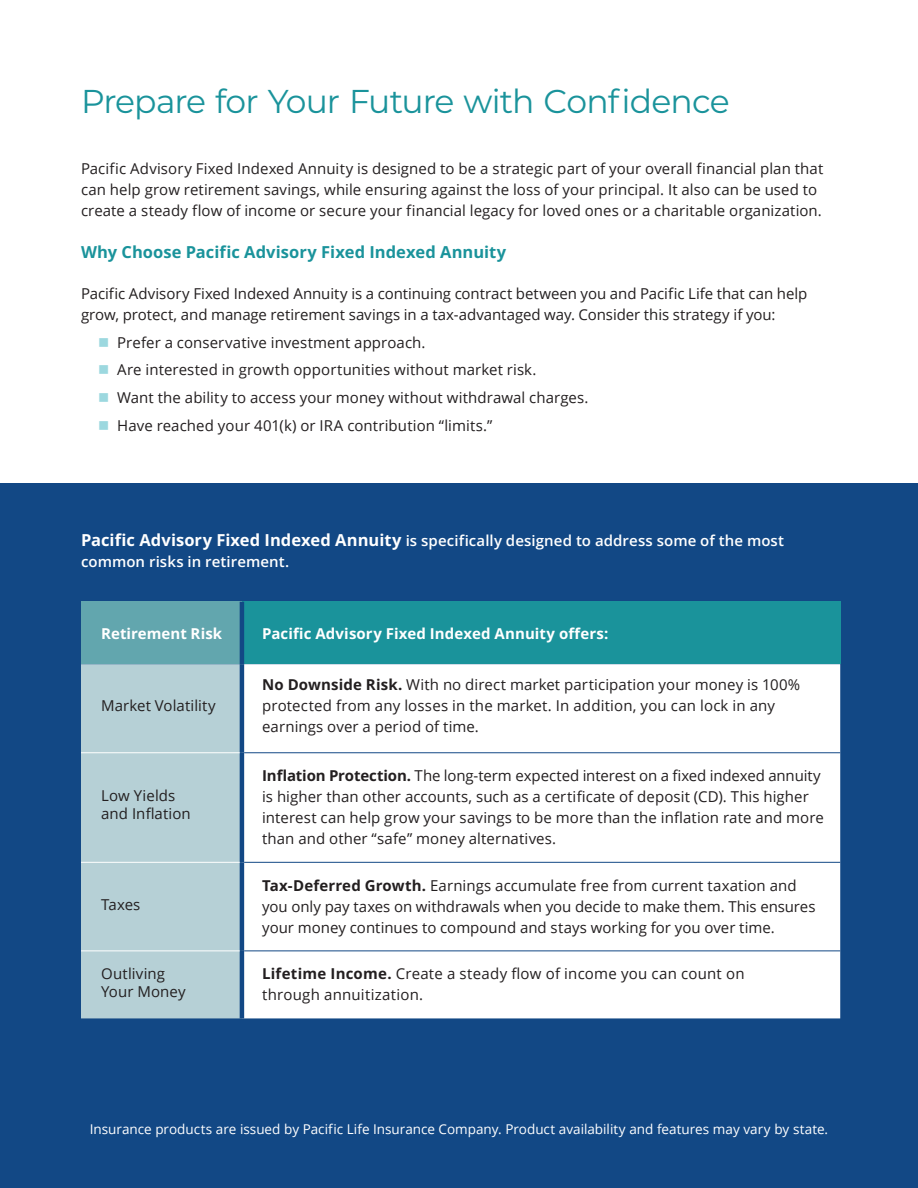
<style>
.page{position:relative;width:918px;height:1188px;background:#fff}
.page>*{position:absolute;margin:0;border:0;box-sizing:border-box;transform-origin:0 0}
.t1{font:33px "Montserrat";letter-spacing:-.025em;color:#1a939b}
.t2{font:700 16.5px "Open Sans";letter-spacing:.005em;color:#1a939b}
.t3{font:15px/21px "Open Sans";letter-spacing:.005em;color:#231f20}
.t4{font:600 15px/21px "Open Sans";letter-spacing:.005em;color:#fff}
.t5{font:700 15px "Open Sans";letter-spacing:.005em;color:#fff}
.t6{font:13.5px "Open Sans";color:#fff}
.s1{color:#9cd8df}
.s2{font-weight:700;font-size:16.5px}
.s3{font-weight:700}
</style>
<div class="page">
<div style="left:0;top:484px;width:918px;height:704px;background:#124885"></div>
<div style="left:81px;top:602px;width:161px;height:62px;background:#62a6ae"></div>
<div style="left:242px;top:602px;width:598px;height:62px;background:#1a939b"></div>
<div style="left:81px;top:664px;width:159px;height:354px;background:#b6d0d6"></div>
<div style="left:244px;top:664px;width:596px;height:354px;background:#fff"></div>
<hr style="left:240px;top:602px;width:4px;height:62px;background:#124885">
<hr style="left:244px;top:752px;width:596px;height:1px;background:#124885">
<hr style="left:244px;top:862px;width:596px;height:1px;background:#124885">
<hr style="left:244px;top:951px;width:596px;height:1px;background:#124885">
<hr style="left:81px;top:752px;width:159px;height:1px;background:#fff">
<hr style="left:81px;top:862px;width:159px;height:1px;background:#fff">
<hr style="left:81px;top:951px;width:159px;height:1px;background:#fff">
<h1 class="t1" style="left:81px;top:79px;width:650px">Prepare for Your Future with Confidence</h1>
<p class="t3" style="left:81px;top:158px;width:744px">Pacific Advisory Fixed Indexed Annuity is designed to be a strategic part of your overall financial plan that can help grow retirement savings, while ensuring against the loss of your principal. It also can be used to create a steady flow of income or secure your financial legacy for loved ones or a charitable organization.</p>
<p class="t2" style="left:81px;top:240px;width:427px">Why Choose Pacific Advisory Fixed Indexed Annuity</p>
<p class="t3" style="left:81px;top:283px;width:728px">Pacific Advisory Fixed Indexed Annuity is a continuing contract between you and Pacific Life that can help grow, protect, and manage retirement savings in a tax-advantaged way. Consider this strategy if you:</p>
<p class="t3" style="left:98px;top:331px;width:329px"><span class="s1">■</span> Prefer a conservative investment approach.</p>
<p class="t3" style="left:98px;top:359px;width:440px"><span class="s1">■</span> Are interested in growth opportunities without market risk.</p>
<p class="t3" style="left:98px;top:387px;width:492px"><span class="s1">■</span> Want the ability to access your money without withdrawal charges.</p>
<p class="t3" style="left:98px;top:415px;width:396px"><span class="s1">■</span> Have reached your 401(k) or IRA contribution “limits.”</p>
<p class="t4" style="left:81px;top:530px;width:705px"><span class="s2">Pacific Advisory Fixed Indexed Annuity</span> is specifically designed to address some of the most common risks in retirement.</p>
<p class="t5" style="left:101px;top:624px;width:122px">Retirement Risk</p>
<p class="t5" style="left:262px;top:624px;width:348px">Pacific Advisory Fixed Indexed Annuity offers:</p>
<p class="t3" style="left:101px;top:695px;width:116px">Market Volatility</p>
<p class="t3" style="left:101px;top:787px;width:91px;line-height:18px">Low Yields and Inflation</p>
<p class="t3" style="left:101px;top:893px;width:41px">Taxes</p>
<p class="t3" style="left:262px;top:674px;width:540px"><span class="s3">No Downside Risk.</span> With no direct market participation your money is 100% protected from any losses in the market. In addition, you can lock in any earnings over a period of time.</p>
<p class="t3" style="left:262px;top:765px;width:563px"><span class="s3">Inflation Protection.</span> The long-term expected interest on a fixed indexed annuity is higher than other accounts, such as a certificate of deposit (CD). This higher interest can help grow your savings to be more than the inflation rate and more than and other “safe” money alternatives.</p>
<p class="t3" style="left:262px;top:874px;width:555px"><span class="s3">Tax-Deferred Growth.</span> Earnings accumulate free from current taxation and you only pay taxes on withdrawals when you decide to make them. This ensures your money continues to compound and stays working for you over time.</p>
<p class="t3" style="left:101px;top:964px;width:86px;line-height:18px">Outliving<br>Your Money</p>
<p class="t3" style="left:262px;top:963px;width:484px"><span class="s3">Lifetime Income.</span> Create a steady flow of income you can count on through annuitization.</p>
<p class="t6" style="left:90px;top:1120px;width:740px">Insurance products are issued by Pacific Life Insurance Company. Product availability and features may vary by state.</p>
</div>
